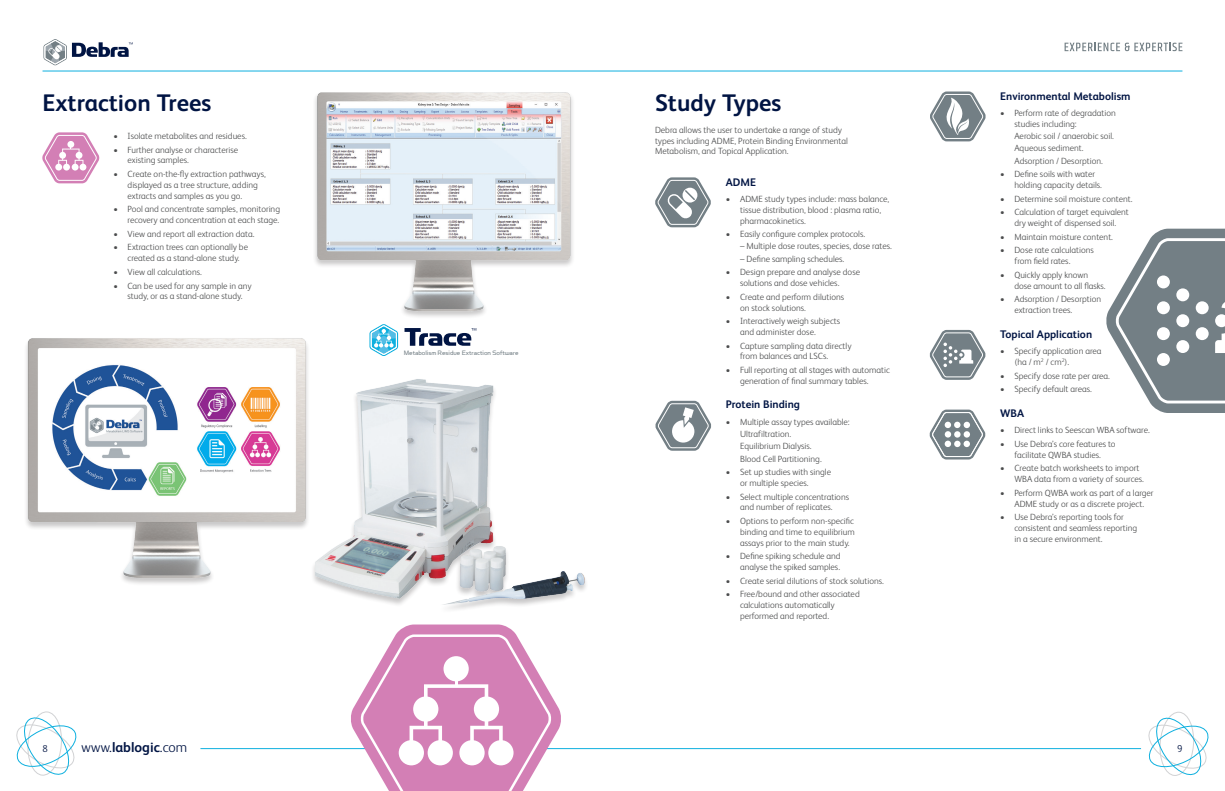
<style>
.page{position:relative;width:1225px;height:791px;background:#fff}
.page>*{position:absolute;margin:0;border:0;box-sizing:border-box;transform-origin:0 0}
.t1{font:700 24px "FS Albert Pro";color:#001443}
.t2{font:300 14px "FS Albert Pro";letter-spacing:.005em;color:#001443}
.t3{font:700 11px "FS Albert Pro";color:#001443}
.t4{font:300 10px "FS Albert Pro";color:#001443}
.t5{font:300 9px/10.8px "FS Albert Pro";color:#4b4c4d}
.t6{font:7.2px "Simian Display Orangutan";color:#737f85}
.s1{font-weight:700}
</style>
<div class="page">
<hr style="left:200px;top:748px;width:941px;height:1px;background:#0eb0df">
<svg style="left:16px;top:711px;width:61px;height:65px"></svg>
<svg style="left:1148px;top:711px;width:61px;height:65px"></svg>
<svg style="left:1064px;top:43px;width:118px;height:8px"></svg>
<hr style="left:43px;top:71px;width:1139px;height:1px;background:#0eb0df">
<svg style="left:43px;top:39px;width:90px;height:26px"></svg>
<img style="left:315px;top:92px;width:258px;height:225px">
<img style="left:26px;top:338px;width:282px;height:246px">
<img style="left:304px;top:374px;width:282px;height:236px">
<svg style="left:655px;top:177px;width:56px;height:50px"></svg>
<svg style="left:930px;top:91px;width:56px;height:50px"></svg>
<svg style="left:655px;top:401px;width:56px;height:50px"></svg>
<svg style="left:929px;top:330px;width:56px;height:50px"></svg>
<svg style="left:929px;top:410px;width:56px;height:49px"></svg>
<div style="left:963px;top:441px;width:7px;height:6px;background:#fff;border-radius:50%"></div>
<svg style="left:42px;top:132px;width:57px;height:51px"></svg>
<svg style="left:350px;top:624px;width:212px;height:167px"></svg>
<svg style="left:1106px;top:229px;width:119px;height:184px"></svg>
<svg style="left:404px;top:328px;width:72px;height:18px"></svg>
<svg style="left:369px;top:324px;width:29px;height:31px"></svg>
<p class="t1" style="left:43px;top:85px;width:170px">Extraction Trees</p>
<p class="t1" style="left:655px;top:85px;width:128px">Study Types</p>
<p class="t5" style="left:655px;top:124px;width:194px">Debra allows the user to undertake a range of study types including ADME, Protein Binding Environmental<br>Metabolism, and Topical Application.</p>
<p class="t5" style="left:113px;top:130px;width:135px">• Isolate metabolites and residues.</p>
<p class="t5" style="left:128px;top:144px;width:112px;text-indent:-14px">• Further analyse or characterise existing samples.</p>
<p class="t5" style="left:128px;top:168px;width:140px;text-indent:-14px">• Create on-the-fly extraction pathways, displayed as a tree structure, adding extracts and samples as you go.</p>
<p class="t5" style="left:113px;top:203px;width:168px;text-align:right">• Pool and concentrate samples, monitoring recovery and concentration at each stage.</p>
<p class="t5" style="left:113px;top:228px;width:143px">• View and report all extraction data.</p>
<p class="t5" style="left:128px;top:241px;width:122px;text-indent:-14px">• Extraction trees can optionally be created as a stand-alone study.</p>
<p class="t5" style="left:113px;top:266px;width:90px">• View all calculations.</p>
<p class="t5" style="left:113px;top:279px;width:140px;text-align:center">• Can be used for any sample in any study, or as a stand-alone study.</p>
<p class="t3" style="left:726px;top:174px;width:32px">ADME</p>
<p class="t5" style="left:740px;top:193px;width:151px;text-indent:-14px">• ADME study types include: mass balance, tissue distribution, blood : plasma ratio, pharmacokinetics.</p>
<p class="t5" style="left:726px;top:228px;width:141px">• Easily configure complex protocols.</p>
<p class="t5" style="left:740px;top:240px;width:153px">– Multiple dose routes, species, dose rates.</p>
<p class="t5" style="left:740px;top:253px;width:106px">– Define sampling schedules.</p>
<p class="t5" style="left:740px;top:266px;width:121px;text-indent:-14px">• Design prepare and analyse dose solutions and dose vehicles.</p>
<p class="t5" style="left:740px;top:291px;width:105px;text-indent:-14px">• Create and perform dilutions on stock solutions.</p>
<p class="t5" style="left:740px;top:315px;width:102px;text-indent:-14px">• Interactively weigh subjects and administer dose.</p>
<p class="t5" style="left:740px;top:340px;width:113px;text-indent:-14px">• Capture sampling data directly from balances and LSCs.</p>
<p class="t5" style="left:740px;top:364px;width:151px;text-indent:-14px">• Full reporting at all stages with automatic generation of final summary tables.</p>
<p class="t3" style="left:726px;top:397px;width:76px">Protein Binding</p>
<p class="t5" style="left:726px;top:416px;width:125px">• Multiple assay types available:</p>
<p class="t5" style="left:740px;top:428px;width:53px">Ultrafiltration.</p>
<p class="t5" style="left:740px;top:440px;width:73px">Equilibrium Dialysis.</p>
<p class="t5" style="left:740px;top:452px;width:83px">Blood Cell Partitioning.</p>
<p class="t5" style="left:740px;top:466px;width:92px;text-indent:-14px">• Set up studies with single or multiple species.</p>
<p class="t5" style="left:726px;top:490px;width:125px;text-align:center">• Select multiple concentrations and number of replicates.</p>
<p class="t5" style="left:740px;top:515px;width:116px;text-align:justify;text-indent:-14px">• Options to perform non-specific binding and time to equilibrium assays prior to the main study.</p>
<p class="t5" style="left:726px;top:550px;width:116px;text-align:right">• Define spiking schedule and analyse the spiked samples.</p>
<p class="t5" style="left:726px;top:575px;width:159px">• Create serial dilutions of stock solutions.</p>
<p class="t5" style="left:740px;top:588px;width:121px;text-indent:-14px">• Free/bound and other associated calculations automatically performed and reported.</p>
<p class="t6" style="left:404px;top:349px;width:116px">Metabolism Residue Extraction Software</p>
<p class="t3" style="left:1000px;top:88px;width:132px">Environmental Metabolism</p>
<p class="t5" style="left:1014px;top:107px;width:103px;text-indent:-14px">• Perform rate of degradation studies including:</p>
<p class="t5" style="left:1014px;top:130px;width:101px">Aerobic soil / anaerobic soil.</p>
<p class="t5" style="left:1014px;top:142px;width:71px">Aqueous sediment.</p>
<p class="t5" style="left:1014px;top:155px;width:90px">Adsorption / Desorption.</p>
<p class="t5" style="left:1014px;top:168px;width:89px;text-indent:-14px">• Define soils with water holding capacity details.</p>
<p class="t5" style="left:1000px;top:193px;width:134px">• Determine soil moisture content.</p>
<p class="t5" style="left:1000px;top:206px;width:130px;text-align:center">• Calculation of target equivalent dry weight of dispensed soil.</p>
<p class="t5" style="left:1000px;top:231px;width:114px">• Maintain moisture content.</p>
<p class="t5" style="left:1014px;top:244px;width:81px;text-indent:-14px">• Dose rate calculations from field rates.</p>
<p class="t5" style="left:1014px;top:269px;width:93px;text-indent:-14px">• Quickly apply known dose amount to all flasks.</p>
<p class="t5" style="left:1014px;top:293px;width:88px;text-indent:-14px">• Adsorption / Desorption extraction trees.</p>
<p class="t3" style="left:1000px;top:326px;width:93px">Topical Application</p>
<p class="t5" style="left:1014px;top:345px;width:89px;text-indent:-14px">• Specify application area (ha / m<sup>2</sup> / cm<sup>2</sup>).</p>
<p class="t5" style="left:1000px;top:370px;width:111px">• Specify dose rate per area.</p>
<p class="t5" style="left:1000px;top:383px;width:93px">• Specify default areas.</p>
<p class="t3" style="left:1000px;top:405px;width:25px">WBA</p>
<p class="t5" style="left:1000px;top:424px;width:151px">• Direct links to Seescan WBA software.</p>
<p class="t5" style="left:1000px;top:438px;width:117px;text-align:center">• Use Debra’s core features to facilitate QWBA studies.</p>
<p class="t5" style="left:1014px;top:462px;width:131px;text-indent:-14px">• Create batch worksheets to import<br>WBA data from a variety of sources.</p>
<p class="t5" style="left:1000px;top:487px;width:155px;text-align:center">• Perform QWBA work as part of a larger<br>ADME study or as a discrete project.</p>
<p class="t5" style="left:1014px;top:511px;width:124px;text-indent:-14px">• Use Debra’s reporting tools for consistent and seamless reporting in a secure environment.</p>
<p class="t4" style="left:43px;top:742px;width:7px">8</p>
<p class="t2" style="left:82px;top:737px;width:107px">www.<span class="s1">lablogic</span>.com</p>
<p class="t4" style="left:1177px;top:741px;width:7px">9</p>
</div>
